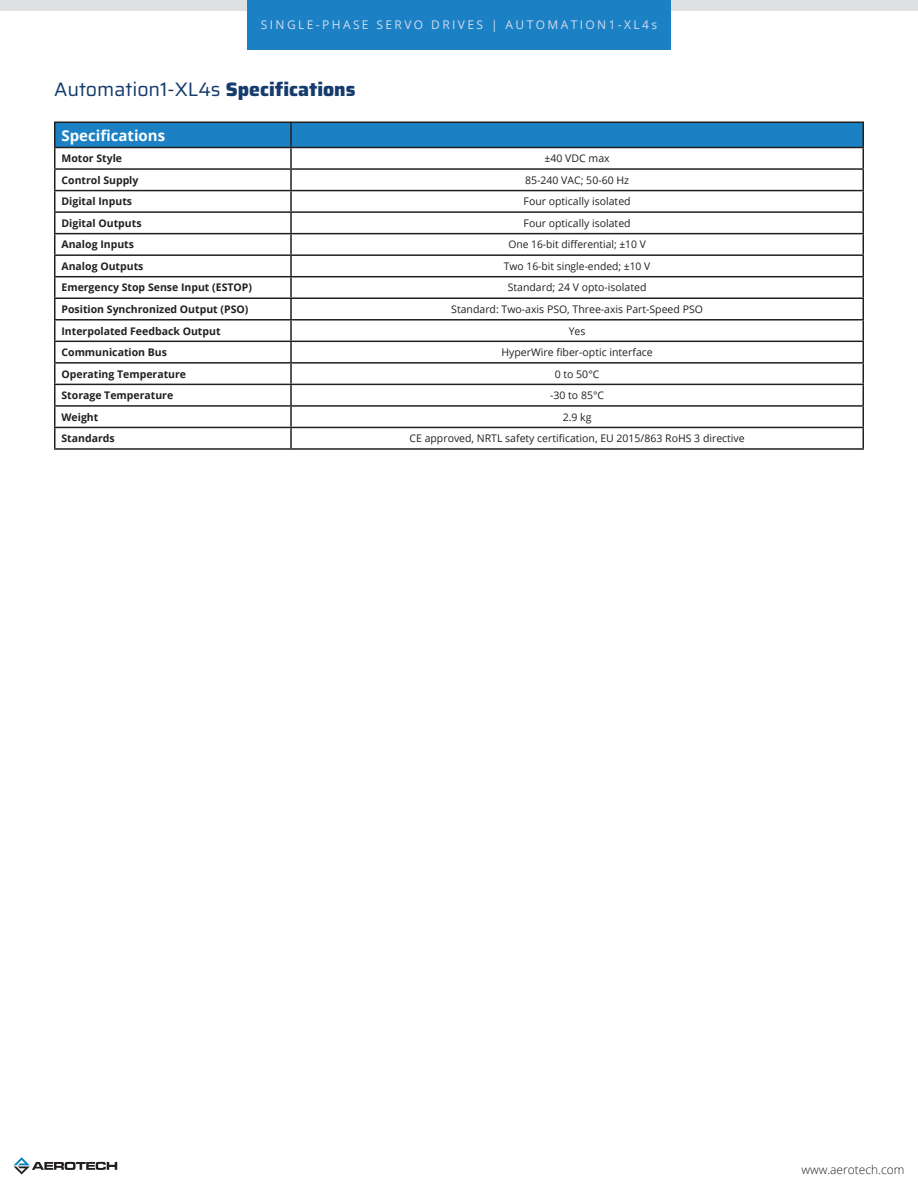
<style>
.page{position:relative;width:918px;height:1188px;background:#fff}
.page>*{position:absolute;margin:0;border:0;box-sizing:border-box;transform-origin:0 0}
.t1{font:19.5px "Saira";color:#163c6d}
.t2{font:700 15px "Open Sans";color:#fff}
.t3{font:12px "Open Sans";letter-spacing:.2em;color:#d0ddf0}
.t4{font:300 12px "Open Sans";color:#231f20}
.t5{font:10.5px "Open Sans";color:#231f20}
.t6{font:700 10.5px "Open Sans";color:#231f20}
.s1{font-weight:800}
</style>
<div class="page">
<div style="left:0;top:0;width:918px;height:10px;background:#dde1e4"></div>
<svg style="left:14px;top:1157px;width:103px;height:17px"></svg>
<div style="left:247px;top:0;width:424px;height:50px;background:#1b81c4"></div>
<div style="left:56px;top:123px;width:806px;height:24px;background:#1b81c4"></div>
<svg style="left:56px;top:148px;width:806px;height:281px"></svg>
<hr style="left:291px;top:122px;width:573px;height:1px;background:#231f20">
<hr style="left:290px;top:123px;width:2px;height:24px;background:#231f20">
<hr style="left:54px;top:168px;width:237px;height:2px;background:#231f20">
<hr style="left:54px;top:190px;width:237px;height:1px;background:#231f20">
<hr style="left:291px;top:190px;width:573px;height:1px;background:#231f20">
<hr style="left:54px;top:211px;width:237px;height:2px;background:#231f20">
<hr style="left:54px;top:233px;width:237px;height:1px;background:#231f20">
<hr style="left:54px;top:254px;width:237px;height:2px;background:#231f20">
<hr style="left:54px;top:276px;width:237px;height:1px;background:#231f20">
<hr style="left:54px;top:297px;width:237px;height:2px;background:#231f20">
<hr style="left:54px;top:319px;width:237px;height:2px;background:#231f20">
<hr style="left:54px;top:341px;width:237px;height:1px;background:#231f20">
<hr style="left:54px;top:362px;width:237px;height:2px;background:#231f20">
<hr style="left:54px;top:384px;width:237px;height:1px;background:#231f20">
<hr style="left:54px;top:405px;width:237px;height:2px;background:#231f20">
<hr style="left:54px;top:427px;width:237px;height:1px;background:#231f20">
<hr style="left:54px;top:448px;width:237px;height:2px;background:#231f20">
<hr style="left:862px;top:123px;width:2px;height:24px;background:#231f20">
<hr style="left:54px;top:147px;width:237px;height:1px;background:#231f20">
<hr style="left:54px;top:122px;width:237px;height:1px;background:#231f20">
<hr style="left:54px;top:123px;width:2px;height:24px;background:#231f20">
<hr style="left:54px;top:148px;width:2px;height:20px;background:#231f20">
<hr style="left:291px;top:147px;width:573px;height:1px;background:#231f20">
<hr style="left:290px;top:148px;width:2px;height:20px;background:#231f20">
<hr style="left:862px;top:148px;width:2px;height:20px;background:#231f20">
<hr style="left:54px;top:170px;width:2px;height:20px;background:#231f20">
<hr style="left:291px;top:168px;width:573px;height:2px;background:#231f20">
<hr style="left:290px;top:170px;width:2px;height:20px;background:#231f20">
<hr style="left:862px;top:170px;width:2px;height:20px;background:#231f20">
<hr style="left:54px;top:191px;width:2px;height:20px;background:#231f20">
<hr style="left:290px;top:191px;width:2px;height:20px;background:#231f20">
<hr style="left:862px;top:191px;width:2px;height:20px;background:#231f20">
<hr style="left:54px;top:213px;width:2px;height:20px;background:#231f20">
<hr style="left:291px;top:211px;width:573px;height:2px;background:#231f20">
<hr style="left:290px;top:213px;width:2px;height:20px;background:#231f20">
<hr style="left:862px;top:213px;width:2px;height:20px;background:#231f20">
<hr style="left:54px;top:234px;width:2px;height:20px;background:#231f20">
<hr style="left:291px;top:233px;width:573px;height:1px;background:#231f20">
<hr style="left:290px;top:234px;width:2px;height:20px;background:#231f20">
<hr style="left:862px;top:234px;width:2px;height:20px;background:#231f20">
<hr style="left:54px;top:256px;width:2px;height:20px;background:#231f20">
<hr style="left:291px;top:254px;width:573px;height:2px;background:#231f20">
<hr style="left:290px;top:256px;width:2px;height:20px;background:#231f20">
<hr style="left:862px;top:256px;width:2px;height:20px;background:#231f20">
<hr style="left:54px;top:277px;width:2px;height:20px;background:#231f20">
<hr style="left:291px;top:276px;width:573px;height:1px;background:#231f20">
<hr style="left:290px;top:277px;width:2px;height:20px;background:#231f20">
<hr style="left:862px;top:277px;width:2px;height:20px;background:#231f20">
<hr style="left:54px;top:299px;width:2px;height:20px;background:#231f20">
<hr style="left:291px;top:297px;width:573px;height:2px;background:#231f20">
<hr style="left:290px;top:299px;width:2px;height:20px;background:#231f20">
<hr style="left:862px;top:299px;width:2px;height:20px;background:#231f20">
<hr style="left:54px;top:321px;width:2px;height:20px;background:#231f20">
<hr style="left:291px;top:319px;width:573px;height:2px;background:#231f20">
<hr style="left:290px;top:321px;width:2px;height:20px;background:#231f20">
<hr style="left:862px;top:321px;width:2px;height:20px;background:#231f20">
<hr style="left:54px;top:342px;width:2px;height:20px;background:#231f20">
<hr style="left:291px;top:341px;width:573px;height:1px;background:#231f20">
<hr style="left:290px;top:342px;width:2px;height:20px;background:#231f20">
<hr style="left:862px;top:342px;width:2px;height:20px;background:#231f20">
<hr style="left:54px;top:364px;width:2px;height:20px;background:#231f20">
<hr style="left:291px;top:362px;width:573px;height:2px;background:#231f20">
<hr style="left:290px;top:364px;width:2px;height:20px;background:#231f20">
<hr style="left:862px;top:364px;width:2px;height:20px;background:#231f20">
<hr style="left:54px;top:385px;width:2px;height:20px;background:#231f20">
<hr style="left:291px;top:384px;width:573px;height:1px;background:#231f20">
<hr style="left:290px;top:385px;width:2px;height:20px;background:#231f20">
<hr style="left:862px;top:385px;width:2px;height:20px;background:#231f20">
<hr style="left:54px;top:407px;width:2px;height:20px;background:#231f20">
<hr style="left:291px;top:405px;width:573px;height:2px;background:#231f20">
<hr style="left:290px;top:407px;width:2px;height:20px;background:#231f20">
<hr style="left:862px;top:407px;width:2px;height:20px;background:#231f20">
<hr style="left:54px;top:428px;width:2px;height:20px;background:#231f20">
<hr style="left:291px;top:427px;width:573px;height:1px;background:#231f20">
<hr style="left:290px;top:428px;width:2px;height:20px;background:#231f20">
<hr style="left:862px;top:428px;width:2px;height:20px;background:#231f20">
<hr style="left:291px;top:448px;width:573px;height:2px;background:#231f20">
<p class="t3" style="left:261px;top:17px;width:398px">SINGLE-PHASE SERVO DRIVES | AUTOMATION1-XL4s</p>
<h1 class="t1" style="left:54px;top:75px;width:303px">Automation1-XL4s <span class="s1">Specifications</span></h1>
<h2 class="t2" style="left:62px;top:125px;width:105px">Specifications</h2>
<p class="t6" style="left:62px;top:151px;width:62px">Motor Style</p>
<p class="t5" style="left:545px;top:151px;width:67px">±40 VDC max</p>
<p class="t6" style="left:62px;top:173px;width:78px">Control Supply</p>
<p class="t5" style="left:525px;top:173px;width:105px">85-240 VAC; 50-60 Hz</p>
<p class="t6" style="left:62px;top:194px;width:72px">Digital Inputs</p>
<p class="t5" style="left:524px;top:194px;width:109px">Four optically isolated</p>
<p class="t6" style="left:62px;top:216px;width:82px">Digital Outputs</p>
<p class="t5" style="left:524px;top:216px;width:109px">Four optically isolated</p>
<p class="t6" style="left:62px;top:237px;width:74px">Analog Inputs</p>
<p class="t5" style="left:508px;top:237px;width:139px">One 16-bit differential; ±10 V</p>
<p class="t6" style="left:62px;top:259px;width:83px">Analog Outputs</p>
<p class="t5" style="left:504px;top:259px;width:148px">Two 16-bit single-ended; ±10 V</p>
<p class="t6" style="left:62px;top:280px;width:192px">Emergency Stop Sense Input (ESTOP)</p>
<p class="t5" style="left:508px;top:280px;width:140px">Standard; 24 V opto-isolated</p>
<p class="t6" style="left:62px;top:302px;width:188px">Position Synchronized Output (PSO)</p>
<p class="t5" style="left:451px;top:302px;width:253px">Standard: Two-axis PSO, Three-axis Part-Speed PSO</p>
<p class="t6" style="left:62px;top:323px;width:161px">Interpolated Feedback Output</p>
<p class="t5" style="left:569px;top:324px;width:18px">Yes</p>
<p class="t6" style="left:62px;top:345px;width:107px">Communication Bus</p>
<p class="t5" style="left:501px;top:345px;width:153px">HyperWire fiber-optic interface</p>
<p class="t6" style="left:62px;top:366px;width:126px">Operating Temperature</p>
<p class="t5" style="left:555px;top:367px;width:46px">0 to 50°C</p>
<p class="t6" style="left:62px;top:388px;width:113px">Storage Temperature</p>
<p class="t5" style="left:550px;top:388px;width:56px">-30 to 85°C</p>
<p class="t6" style="left:62px;top:409px;width:38px">Weight</p>
<p class="t5" style="left:563px;top:410px;width:30px">2.9 kg</p>
<p class="t6" style="left:62px;top:431px;width:55px">Standards</p>
<p class="t5" style="left:409px;top:431px;width:337px">CE approved, NRTL safety certification, EU 2015/863 RoHS 3 directive</p>
<p class="t4" style="left:801px;top:1162px;width:105px">www.aerotech.com</p>
</div>
